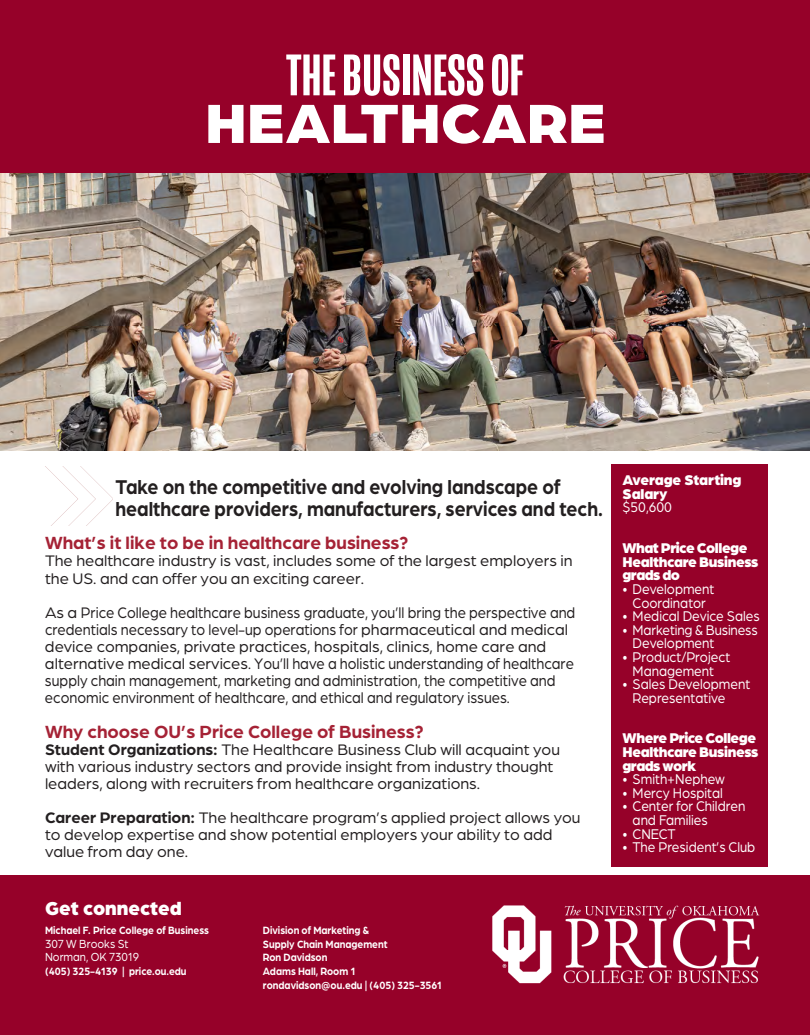
<style>
.page{position:relative;width:810px;height:1035px;background:#fff}
.page>*{position:absolute;margin:0;border:0;box-sizing:border-box;transform-origin:0 0}
.t1{font:500 60px "Mongoose";color:#fff;scale:1.04 1}
.t2{font:900 58.75px "Arboria";color:#fff;scale:1.04 1}
.t3{font:700 21.25px/22.5px "Arboria";color:#231f20;scale:.9 1}
.t4{font:900 20px "Arboria";color:#fff}
.t5{font:700 18.75px "Arboria";color:#a52235}
.t6{font:16.25px/17.1px "Arboria";color:#231f20}
.t7{font:15px/13.6px "Arboria";color:#fff;scale:.9 1}
.t8{font:900 15px/13.6px "Arboria";letter-spacing:-.025em;color:#fff}
.t9{font:12.5px "Arboria";color:#fff;scale:.9 1}
.t10{font:700 11.25px/13.8px "Arboria";color:#fff;scale:.9 1}
.s1{font-weight:700}
.s2{font-weight:400}
</style>
<div class="page">
<img style="left:45px;top:466px;width:68px;height:60px">
<div style="left:0;top:0;width:810px;height:175px;background:#960129"></div>
<div style="left:0;top:876px;width:810px;height:159px;background:#960129"></div>
<img style="left:492px;top:905px;width:268px;height:79px">
<div style="left:612px;top:464px;width:156px;height:402px;background:#960129"></div>
<img style="left:0;top:173px;width:810px;height:278px">
<p class="t1" style="left:286px;top:41px;width:230px">THE BUSINESS OF</p>
<p class="t2" style="left:205px;top:81px;width:386px">HEALTHCARE</p>
<p class="t3" style="left:116px;top:474px;width:543px">Take on the competitive and evolving landscape of healthcare providers, manufacturers, services and tech.</p>
<p class="t5" style="left:45px;top:530px;width:365px">What’s it like to be in healthcare business?</p>
<p class="t6" style="left:45px;top:552px;width:529px">The healthcare industry is vast, includes some of the largest employers in the US. and can offer you an exciting career.</p>
<p class="t6" style="left:45px;top:603px;width:532px">As a Price College healthcare business graduate, you’ll bring the perspective and credentials necessary to level-up operations for pharmaceutical and medical device companies, private practices, hospitals, clinics, home care and alternative medical services. You’ll have a holistic understanding of healthcare supply chain management, marketing and administration, the competitive and economic environment of healthcare, and ethical and regulatory issues.</p>
<p class="t5" style="left:45px;top:718px;width:380px">Why choose OU’s Price College of Business?</p>
<p class="t6" style="left:45px;top:740px;width:517px"><span class="s1">Student Organizations:</span> The Healthcare Business Club will acquaint you with various industry sectors and provide insight from industry thought leaders, along with recruiters from healthcare organizations.</p>
<p class="t6" style="left:45px;top:808px;width:537px"><span class="s1">Career Preparation:</span> The healthcare program’s applied project allows you to develop expertise and show potential employers your ability to add value from day one.</p>
<p class="t4" style="left:45px;top:894px;width:138px">Get connected</p>
<p class="t10" style="left:45px;top:923px;width:184px">Michael F. Price College of Business</p>
<p class="t9" style="left:45px;top:935px;width:94px">307 W Brooks St</p>
<p class="t9" style="left:45px;top:949px;width:106px">Norman, OK 73019</p>
<p class="t10" style="left:45px;top:964px;width:159px">(405) 325-4139 | price.ou.edu</p>
<p class="t10" style="left:263px;top:923px;width:140px">Division of Marketing &amp;<br>Supply Chain Management</p>
<p class="t10" style="left:263px;top:950px;width:73px">Ron Davidson</p>
<p class="t10" style="left:263px;top:964px;width:105px">Adams Hall, Room 1</p>
<p class="t10" style="left:263px;top:978px;width:200px">rondavidson@ou.edu | (405) 325-3561</p>
<p class="t8" style="left:623px;top:472px;width:120px">Average Starting<br>Salary<br><span class="s2">$50,600</span></p>
<p class="t8" style="left:623px;top:540px;width:137px">What Price College<br>Healthcare Business grads do</p>
<p class="t7" style="left:623px;top:582px;width:104px;text-align:center">• Development<br>Coordinator</p>
<p class="t7" style="left:623px;top:609px;width:154px">• Medical Device Sales</p>
<p class="t7" style="left:633px;top:622px;width:141px;text-indent:-10px">• Marketing &amp; Business<br>Development</p>
<p class="t7" style="left:623px;top:650px;width:121px;text-align:center">• Product/Project<br>Management</p>
<p class="t7" style="left:633px;top:677px;width:132px;text-indent:-10px">• Sales Development<br>Representative</p>
<p class="t8" style="left:623px;top:731px;width:137px">Where Price College<br>Healthcare Business grads work</p>
<p class="t7" style="left:623px;top:772px;width:115px">• Smith+Nephew</p>
<p class="t7" style="left:623px;top:785px;width:113px">• Mercy Hospital</p>
<p class="t7" style="left:633px;top:799px;width:127px;text-indent:-10px">• Center for Children and Families</p>
<p class="t7" style="left:623px;top:826px;width:61px">• CNECT</p>
<p class="t7" style="left:623px;top:840px;width:149px">• The President’s Club</p>
</div>
